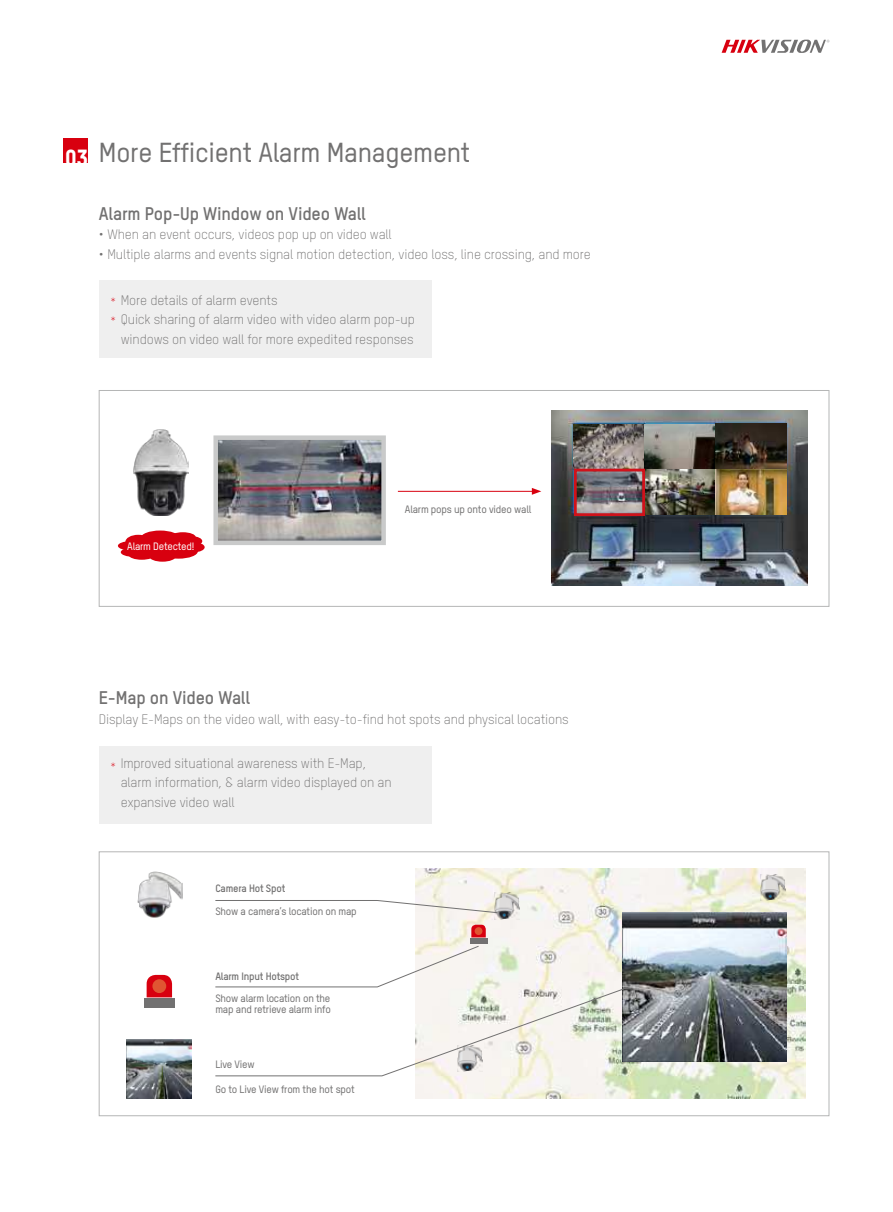
<style>
.page{position:relative;width:893px;height:1212px;background:#fff}
.page>*{position:absolute;margin:0;border:0;box-sizing:border-box;transform-origin:0 0}
.t1{font:500 27px "TSTARPRO";letter-spacing:-.01em;color:#727171}
.t2{font:800 23.1px "TSTARPRO";color:#fff}
.t3{font:700 18px "TSTARPRO";letter-spacing:-.01em;color:#727171}
.t4{font:300 13.5px/19.5px "TSTARPRO";letter-spacing:-.01em;color:#727171}
.t5{font:300 13.5px/19px "TSTARPRO";color:#d8000f}
.t6{font:500 10.5px/10.5px "TSTARPRO";letter-spacing:-.02em;color:#727171}
.t7{font:700 10.5px "TSTARPRO";letter-spacing:-.02em;color:#727171}
.t8{font:500 10.5px "TSTARPRO";letter-spacing:-.02em;color:#fff}
</style>
<div class="page">
<svg style="left:722px;top:40px;width:107px;height:13px"></svg>
<div style="left:99px;top:281px;width:332px;height:77px;background:#efefef"></div>
<div style="left:99px;top:746px;width:332px;height:77px;background:#efefef"></div>
<img style="left:219px;top:441px;width:161px;height:98px">
<div style="left:213px;top:435px;width:173px;height:110px;border:5px solid #c9caca"></div>
<img style="left:134px;top:429px;width:55px;height:87px">
<div style="left:125px;top:535px;width:26px;height:14px;background:#d8000f;border-radius:50%"></div>
<div style="left:118px;top:541px;width:26px;height:9px;background:#d8000f;border-radius:50%"></div>
<div style="left:121px;top:547px;width:26px;height:10px;background:#d8000f;border-radius:50%"></div>
<div style="left:129px;top:550px;width:26px;height:10px;background:#d8000f;border-radius:50%"></div>
<div style="left:150px;top:552px;width:25px;height:10px;background:#d8000f;border-radius:50%"></div>
<div style="left:181px;top:536px;width:21px;height:10px;background:#d8000f;border-radius:50%"></div>
<div style="left:184px;top:542px;width:21px;height:10px;background:#d8000f;border-radius:50%"></div>
<div style="left:170px;top:532px;width:26px;height:10px;background:#d8000f;border-radius:50%"></div>
<div style="left:141px;top:530px;width:38px;height:15px;background:#d8000f;border-radius:50%"></div>
<div style="left:159px;top:544px;width:39px;height:15px;background:#d8000f;border-radius:50%"></div>
<div style="left:137px;top:538px;width:49px;height:18px;background:#d8000f;border-radius:50%"></div>
<img style="left:551px;top:411px;width:257px;height:174px">
<img style="left:574px;top:424px;width:212px;height:91px">
<div style="left:574px;top:469px;width:71px;height:47px;border:3px solid #d0121b"></div>
<img style="left:416px;top:868px;width:390px;height:230px">
<img style="left:623px;top:913px;width:163px;height:148px">
<img style="left:127px;top:1039px;width:65px;height:59px">
<div style="left:64px;top:139px;width:24px;height:24px;background:#d8000f"></div>
<hr style="left:398px;top:491px;width:136px;height:1px;background:#d8000f">
<svg style="left:532px;top:488px;width:9px;height:7px"></svg>
<svg style="left:147px;top:975px;width:25px;height:22px"></svg>
<div style="left:144px;top:999px;width:31px;height:9px;background:#727171"></div>
<div style="left:152px;top:979px;width:14px;height:14px;background:#e05532;border-radius:50%"></div>
<svg style="left:471px;top:925px;width:15px;height:12px"></svg>
<div style="left:470px;top:938px;width:17px;height:5px;background:#727171"></div>
<div style="left:475px;top:927px;width:7px;height:8px;background:#e05532;border-radius:50%"></div>
<img style="left:137px;top:871px;width:46px;height:47px">
<img style="left:494px;top:893px;width:26px;height:26px">
<img style="left:760px;top:874px;width:26px;height:27px">
<svg style="left:215px;top:900px;width:283px;height:13px"></svg>
<svg style="left:215px;top:945px;width:414px;height:131px"></svg>
<div style="left:99px;top:390px;width:730px;height:216px;border:1px solid #b5b6b6"></div>
<div style="left:99px;top:851px;width:730px;height:265px;border:1px solid #b5b6b6"></div>
<h2 class="t2" style="left:65px;top:144px;width:24px">03</h2>
<h1 class="t1" style="left:99px;top:140px;width:373px">More Efficient Alarm Management</h1>
<h3 class="t3" style="left:99px;top:207px;width:268px">Alarm Pop-Up Window on Video Wall</h3>
<p class="t4" style="left:99px;top:226px;width:294px">• When an event occurs, videos pop up on video wall</p>
<p class="t4" style="left:99px;top:245px;width:493px">• Multiple alarms and events signal motion detection, video loss, line crossing, and more</p>
<p class="t4" style="left:121px;top:291px;width:296px">More details of alarm events<br>Quick sharing of alarm video with video alarm pop-up windows on video wall for more expedited responses</p>
<p class="t5" style="left:109px;top:294px;width:9px">* *</p>
<p class="t8" style="left:127px;top:541px;width:69px">Alarm Detected!</p>
<p class="t6" style="left:405px;top:505px;width:128px">Alarm pops up onto video wall</p>
<h3 class="t3" style="left:99px;top:691px;width:153px">E-Map on Video Wall</h3>
<p class="t4" style="left:99px;top:710px;width:471px">Display E-Maps on the video wall, with easy-to-find hot spots and physical locations</p>
<p class="t4" style="left:121px;top:754px;width:272px">Improved situational awareness with E-Map, alarm information, &amp; alarm video displayed on an expansive video wall</p>
<p class="t5" style="left:109px;top:758px;width:9px">*</p>
<p class="t7" style="left:215px;top:884px;width:72px">Camera Hot Spot</p>
<p class="t6" style="left:215px;top:907px;width:143px">Show a camera’s location on map</p>
<p class="t7" style="left:215px;top:972px;width:85px">Alarm Input Hotspot</p>
<p class="t6" style="left:215px;top:994px;width:117px">Show alarm location on the map and retrieve alarm info</p>
<p class="t6" style="left:215px;top:1060px;width:41px">Live View</p>
<p class="t6" style="left:215px;top:1084px;width:141px">Go to Live View from the hot spot</p>
</div>
